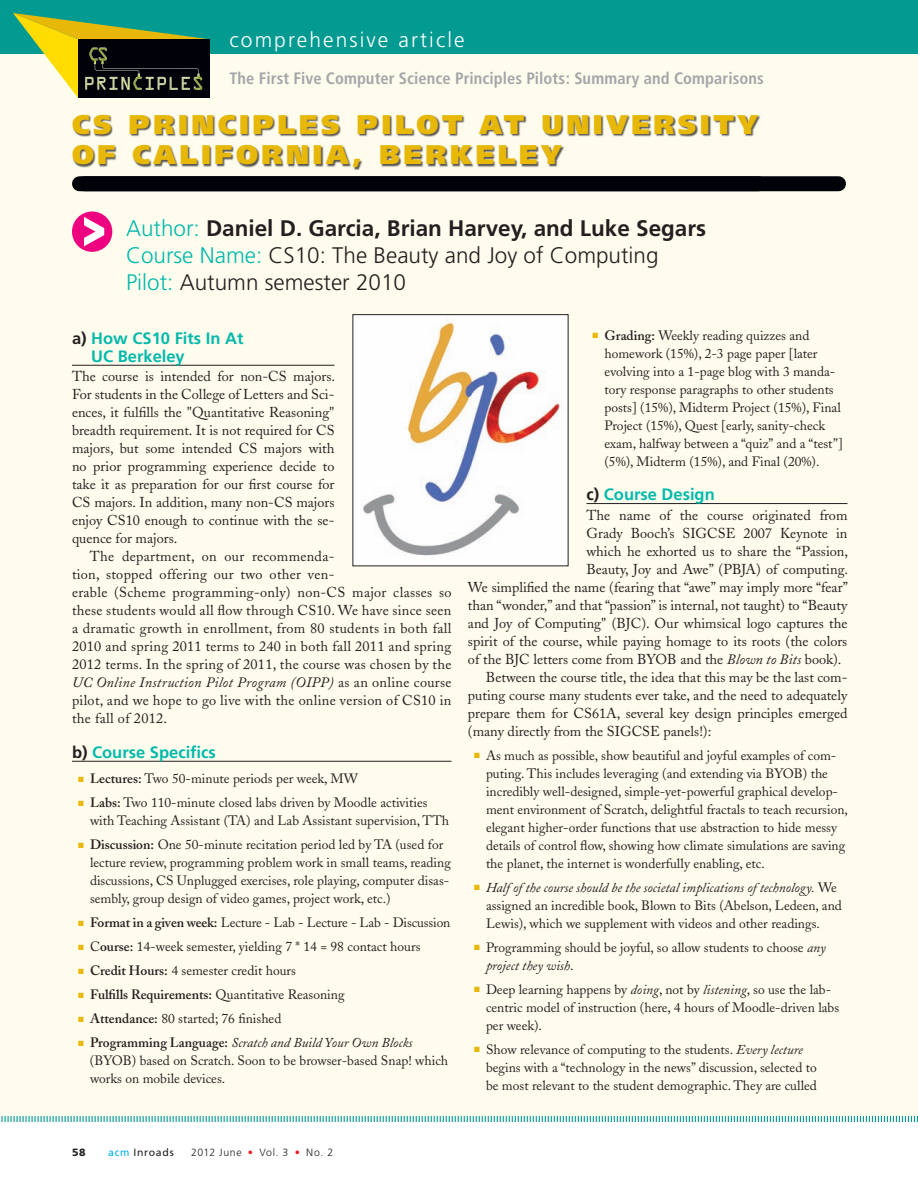
<style>
.page{position:relative;width:918px;height:1188px;background:#fff}
.page>*{position:absolute;margin:0;border:0;box-sizing:border-box;transform-origin:0 0}
.t1{font:900 27px/30px "Frutiger";letter-spacing:.13em;color:#e8b809}
.t2{font:300 22.5px/27px "Frutiger";color:#231f20}
.t3{font:300 21px "Frutiger";letter-spacing:.1em;color:#fff}
.t4{font:700 condensed 16.5px "Frutiger";letter-spacing:.005em;color:#a4a5a9}
.t5{font:700 16.5px/18px "Frutiger";color:#03b9ac}
.t6{font:14.25px "Adobe Caslon";color:#231f20}
.t7{font:14.25px "Adobe Caslon";letter-spacing:.02em;color:#231f20}
.t8{font:italic 14.25px "Adobe Caslon";letter-spacing:.02em;color:#231f20}
.t9{font:13.5px/18px "Adobe Caslon";color:#231f20}
.t10{font:600 13.5px "Adobe Caslon";color:#231f20}
.t11{font:300 10.5px "Frutiger";letter-spacing:.06em;color:#231f20}
.t12{font:10.5px "Frutiger";letter-spacing:.07em;color:#231f20}
.t13{font:900 10.5px "Frutiger";color:#231f20}
.s1{color:#03b9ac}
.s2{font-weight:700}
.s3{color:#231f20}
.s4{font-style:normal}
.s5{color:#e8b809}
.s6{font-weight:600}
.s7{font-weight:400}
.s8{font-style:italic}
.s9{color:#00aeef}
.s10{color:#ee1d23}
</style>
<div class="page">
<div style="left:0;top:0;width:918px;height:54px;background:#029a91"></div>
<svg style="left:1px;top:1116px;width:917px;height:6px"></svg>
<div style="left:0;top:54px;width:918px;height:1062px;background:#fefced"></div>
<hr style="left:586px;top:503px;width:261px;height:1px;background:#231f20">
<hr style="left:72px;top:365px;width:262px;height:1px;background:#231f20">
<hr style="left:72px;top:761px;width:379px;height:1px;background:#231f20">
<div style="left:73px;top:114px;width:688px;height:56px;background:#231f20;opacity:.75"></div>
<div style="left:85px;top:176px;width:753px;height:15px;background:#010209"></div>
<div style="left:72px;top:211px;width:40px;height:41px;background:#ed0280;border-radius:50%"></div>
<svg style="left:84px;top:217px;width:20px;height:29px"></svg>
<img style="left:354px;top:316px;width:212px;height:248px">
<svg style="left:13px;top:13px;width:194px;height:85px"></svg>
<div style="left:78px;top:39px;width:131px;height:59px;background:#010209"></div>
<img style="left:89px;top:47px;width:114px;height:43px">
<p class="t3" style="left:230px;top:28px;width:237px">comprehensive article</p>
<p class="t4" style="left:230px;top:69px;width:536px">The First Five Computer Science Principles Pilots: Summary and Comparisons</p>
<p class="t1" style="left:72px;top:109px;width:687px">CS PRINCIPLES PILOT AT UNIVERSITY<br>OF CALIFORNIA, BERKELEY</p>
<p class="t2" style="left:126px;top:215px;width:582px"><span class="s1">Author:</span> <span class="s2">Daniel D. Garcia, Brian Harvey, and Luke Segars<br></span><span class="s1">Course Name:</span> CS10: The Beauty and Joy of Computing<br><span class="s1">Pilot:</span> Autumn semester 2010</p>
<p class="t5" style="left:91px;top:329px;width:154px;text-indent:-19px"><span class="s3">a)</span> How CS10 Fits In At<br>UC Berkeley</p>
<p class="t6" style="left:72px;top:368px;width:265px">The course is intended for non-CS majors.</p>
<p class="t6" style="left:72px;top:386px;width:264px">For students in the College of Letters and Sci-</p>
<p class="t6" style="left:72px;top:404px;width:264px">ences, it fulfills the "Quantitative Reasoning"</p>
<p class="t6" style="left:72px;top:422px;width:264px">breadth requirement. It is not required for CS</p>
<p class="t6" style="left:72px;top:440px;width:264px">majors, but some intended CS majors with</p>
<p class="t6" style="left:72px;top:458px;width:264px">no prior programming experience decide to</p>
<p class="t6" style="left:72px;top:476px;width:264px">take it as preparation for our first course for</p>
<p class="t6" style="left:72px;top:494px;width:264px">CS majors. In addition, many non-CS majors</p>
<p class="t6" style="left:72px;top:512px;width:264px">enjoy CS10 enough to continue with the se-</p>
<p class="t6" style="left:72px;top:530px;width:107px">quence for majors.</p>
<p class="t7" style="left:90px;top:548px;width:246px">The department, on our recommenda-</p>
<p class="t7" style="left:72px;top:566px;width:264px">tion, stopped offering our two other ven-</p>
<p class="t7" style="left:72px;top:584px;width:381px">erable (Scheme programming-only) non-CS major classes so</p>
<p class="t7" style="left:72px;top:602px;width:381px">these students would all flow through CS10. We have since seen</p>
<p class="t7" style="left:72px;top:620px;width:381px">a dramatic growth in enrollment, from 80 students in both fall</p>
<p class="t7" style="left:72px;top:638px;width:381px">2010 and spring 2011 terms to 240 in both fall 2011 and spring</p>
<p class="t7" style="left:72px;top:656px;width:381px">2012 terms. In the spring of 2011, the course was chosen by the</p>
<p class="t8" style="left:72px;top:675px;width:381px">UC Online Instruction Pilot Program (OIPP) <span class="s4">as an online course</span></p>
<p class="t7" style="left:72px;top:692px;width:381px">pilot, and we hope to go live with the online version of CS10 in</p>
<p class="t7" style="left:72px;top:710px;width:97px">the fall of 2012.</p>
<p class="t5" style="left:72px;top:743px;width:145px"><span class="s3">b)</span> Course Specifics</p>
<p class="t9" style="left:78px;top:770px;width:281px"><span class="s5">■</span> <span class="s6">Lectures:</span> Two 50-minute periods per week, MW</p>
<p class="t9" style="left:90px;top:794px;width:361px;text-indent:-12px"><span class="s5">■</span> <span class="s6">Labs:</span> Two 110-minute closed labs driven by Moodle activities with Teaching Assistant (TA) and Lab Assistant supervision, TTh</p>
<p class="t9" style="left:90px;top:836px;width:362px;text-indent:-12px"><span class="s5">■</span> <span class="s6">Discussion:</span> One 50-minute recitation period led by TA (used for lecture review, programming problem work in small teams, reading discussions, CS Unplugged exercises, role playing, computer disas&shy;sembly, group design of video games, project work, etc.)</p>
<p class="t9" style="left:78px;top:914px;width:374px"><span class="s5">■</span> <span class="s6">Format in a given week:</span> Lecture - Lab - Lecture - Lab - Discussion</p>
<p class="t9" style="left:78px;top:938px;width:344px"><span class="s5">■</span> C<span class="s6">ourse:</span> 14-week semester, yielding 7 * 14 = 98 contact hours</p>
<p class="t9" style="left:78px;top:962px;width:220px"><span class="s5">■</span> <span class="s6">Credit Hours:</span> 4 semester credit hours</p>
<p class="t10" style="left:78px;top:987px;width:268px"><span class="s5">■</span> Fulfills Requirements: <span class="s7">Quantitative Reasoning</span></p>
<p class="t9" style="left:78px;top:1010px;width:205px"><span class="s5">■</span> <span class="s6">Attendance:</span> 80 started; 76 finished</p>
<p class="t9" style="left:90px;top:1034px;width:360px;text-indent:-12px"><span class="s5">■</span> <span class="s6">Programming Language:</span> <span class="s8">Scratch and Build Your Own Blocks </span>(BYOB) based on Scratch. Soon to be browser-based Snap! which works on mobile devices.</p>
<p class="t9" style="left:604px;top:326px;width:240px;text-indent:-12px"><span class="s5">■</span> <span class="s6">Grading:</span> Weekly reading quizzes and homework (15%), 2-3 page paper [later evolving into a 1-page blog with 3 manda&shy;tory response paragraphs to other students posts] (15%), Midterm Project (15%), Final Project (15%), Quest [early, sanity-check exam, halfway between a “quiz” and a “test”] (5%), Midterm (15%), and Final (20%).</p>
<p class="t5" style="left:586px;top:486px;width:130px"><span class="s3">c)</span> Course Design</p>
<p class="t6" style="left:586px;top:506px;width:262px">The name of the course originated from</p>
<p class="t6" style="left:586px;top:524px;width:262px">Grady Booch’s SIGCSE 2007 Keynote in</p>
<p class="t6" style="left:586px;top:542px;width:263px">which he exhorted us to share the “Passion,</p>
<p class="t6" style="left:586px;top:560px;width:263px">Beauty, Joy and Awe” (PBJA) of computing.</p>
<p class="t6" style="left:468px;top:578px;width:382px">We simplified the name (fearing that “awe” may imply more “fear”</p>
<p class="t6" style="left:468px;top:596px;width:381px">than “wonder,” and that “passion” is internal, not taught) to “Beauty</p>
<p class="t6" style="left:468px;top:614px;width:381px">and Joy of Computing" (BJC). Our whimsical logo captures the</p>
<p class="t6" style="left:468px;top:632px;width:381px">spirit of the course, while paying homage to its roots (the colors</p>
<p class="t6" style="left:468px;top:650px;width:375px">of the BJC letters come from BYOB and the <span class="s8">Blown to Bits</span> book).</p>
<p class="t6" style="left:486px;top:668px;width:363px">Between the course title, the idea that this may be the last com-</p>
<p class="t6" style="left:468px;top:686px;width:381px">puting course many students ever take, and the need to adequately</p>
<p class="t6" style="left:468px;top:704px;width:381px">prepare them for CS61A, several key design principles emerged</p>
<p class="t6" style="left:468px;top:722px;width:245px">(many directly from the SIGCSE panels!):</p>
<p class="t9" style="left:486px;top:746px;width:363px;text-indent:-12px"><span class="s5">■</span> As much as possible, show beautiful and joyful examples of com&shy;puting. This includes leveraging (and extending via BYOB) the incredibly well-designed, simple-yet-powerful graphical develop&shy;ment environment of Scratch, delightful fractals to teach recursion, elegant higher-order functions that use abstraction to hide messy details of control flow, showing how climate simulations are saving the planet, the internet is wonderfully enabling, etc.</p>
<p class="t9" style="left:486px;top:878px;width:357px;text-indent:-12px"><span class="s5">■</span> <span class="s8">Half of the course should be the societal implications of technology.</span> We assigned an incredible book, Blown to Bits (Abelson, Ledeen, and<br>Lewis), which we supplement with videos and other readings.</p>
<p class="t9" style="left:486px;top:938px;width:341px;text-indent:-12px"><span class="s5">■</span> Programming should be joyful, so allow students to choose <span class="s8">any project they wish</span>.</p>
<p class="t9" style="left:486px;top:980px;width:355px;text-indent:-12px"><span class="s5">■</span> Deep learning happens by <span class="s8">doing</span>, not by <span class="s8">listening</span>, so use the lab&shy;centric model of instruction (here, 4 hours of Moodle-driven labs per week).</p>
<p class="t9" style="left:486px;top:1040px;width:332px;text-indent:-12px"><span class="s5">■</span> Show relevance of computing to the students. <span class="s8">Every lecture </span>begins with a “technology in the news” discussion, selected to be most relevant to the student demographic. They are culled</p>
<p class="t13" style="left:72px;top:1146px;width:15px">58</p>
<p class="t12" style="left:108px;top:1146px;width:67px"><span class="s9">acm</span> Inroads</p>
<p class="t11" style="left:191px;top:1146px;width:144px">2012 June <span class="s10">•</span> Vol. 3 <span class="s10">•</span> No. 2</p>
</div>
